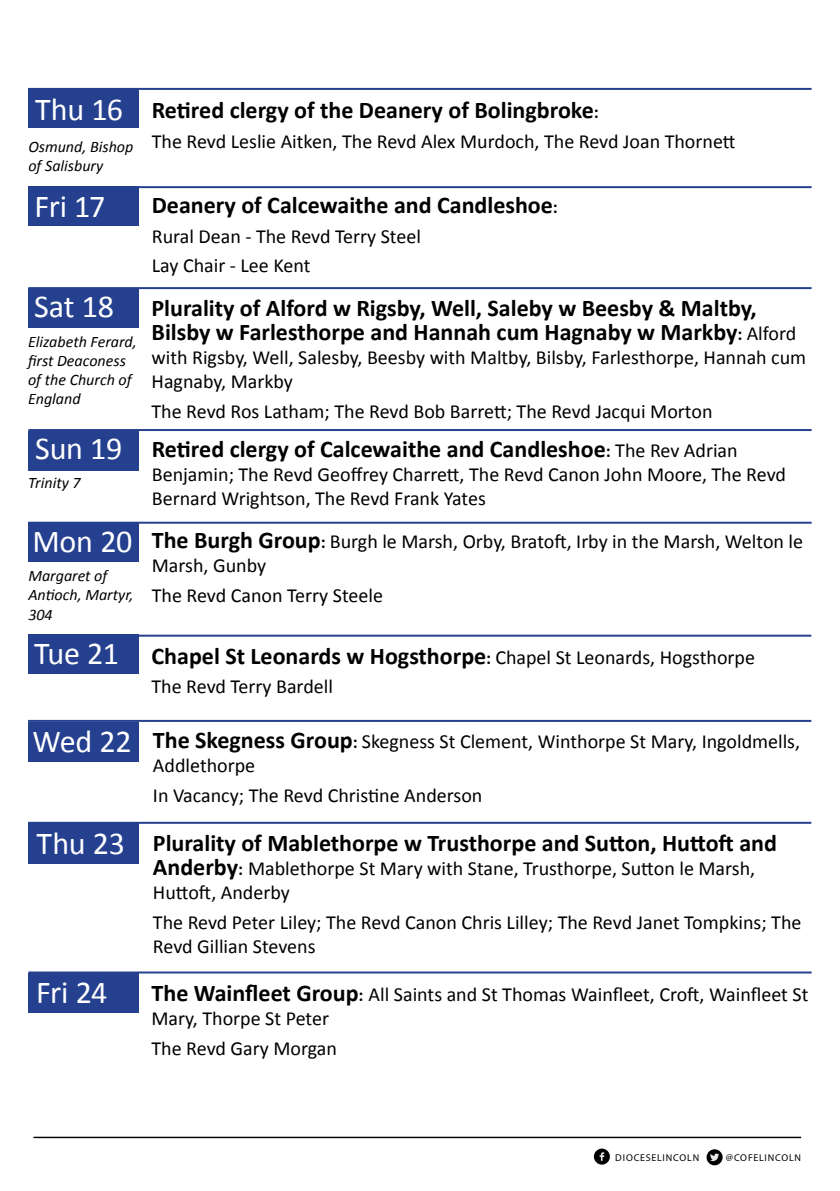
<style>
.page{position:relative;width:840px;height:1191px;background:#fff}
.page>*{position:absolute;margin:0;border:0;box-sizing:border-box;transform-origin:0 0}
.t1{font:32px "Calibri";letter-spacing:-.01em;color:#fff}
.t2{font:700 24px/24px "Calibri";color:#000}
.t3{font:20px/24px "Calibri";color:#000}
.t4{font:italic 16px/19.2px "Calibri";color:#000}
.t5{font:9.8px "Myriad Pro";letter-spacing:.08em;color:#000}
.s1{font-size:18px}
.s2{font-weight:400;font-size:20px}
.s3{font-weight:400;font-size:32px;color:#fff}
.s4{font-size:32px;color:#fff}
.s5{font-weight:700;font-size:24px}
.s6{font-weight:700;font-size:18px}
</style>
<div class="page">
<hr style="left:33px;top:1136px;width:767px;height:2px;background:#000">
<svg style="left:593px;top:1148px;width:16px;height:16px"></svg>
<svg style="left:599px;top:1152px;width:5px;height:8px"></svg>
<svg style="left:706px;top:1149px;width:16px;height:16px"></svg>
<svg style="left:709px;top:1153px;width:9px;height:8px"></svg>
<div style="left:28px;top:88px;width:111px;height:40px;background:#25408f"></div>
<div style="left:28px;top:186px;width:111px;height:40px;background:#25408f"></div>
<div style="left:28px;top:288px;width:111px;height:39px;background:#25408f"></div>
<hr style="left:28px;top:522px;width:783px;height:2px;background:#25408f">
<div style="left:28px;top:522px;width:111px;height:39px;background:#25408f"></div>
<hr style="left:28px;top:634px;width:782px;height:2px;background:#25408f">
<hr style="left:28px;top:720px;width:782px;height:2px;background:#25408f">
<div style="left:28px;top:634px;width:111px;height:40px;background:#25408f"></div>
<div style="left:28px;top:722px;width:111px;height:39px;background:#25408f"></div>
<hr style="left:28px;top:822px;width:782px;height:2px;background:#25408f">
<hr style="left:28px;top:971px;width:783px;height:2px;background:#25408f">
<div style="left:28px;top:823px;width:111px;height:40px;background:#25408f"></div>
<div style="left:28px;top:973px;width:111px;height:39px;background:#25408f"></div>
<hr style="left:28px;top:429px;width:783px;height:2px;background:#25408f">
<div style="left:28px;top:431px;width:111px;height:40px;background:#25408f"></div>
<hr style="left:28px;top:287px;width:783px;height:2px;background:#25408f">
<hr style="left:28px;top:186px;width:783px;height:2px;background:#25408f">
<hr style="left:28px;top:88px;width:783px;height:2px;background:#25408f">
<h1 class="t1" style="left:35px;top:89px;width:89px">Thu 16</h1>
<p class="t4" style="left:28px;top:136px;width:106px">Osmund, Bishop of Salisbury</p>
<h1 class="t1" style="left:35px;top:186px;width:72px">Fri 17</h1>
<h1 class="t1" style="left:34px;top:286px;width:81px">Sat 18</h1>
<p class="t4" style="left:28px;top:331px;width:110px">Elizabeth Ferard, first Deaconess of the Church of<br>England</p>
<p class="t2" style="left:152px;top:98px;width:448px">Retired clergy of the Deanery of Bolingbroke<span class="s1">:</span></p>
<p class="t3" style="left:152px;top:129px;width:585px">The Revd Leslie Aitken, The Revd Alex Murdoch, The Revd Joan Thornett</p>
<p class="t2" style="left:152px;top:193px;width:407px">Deanery of Calcewaithe and Candleshoe<span class="s1">:</span></p>
<p class="t3" style="left:152px;top:221px;width:270px;line-height:29.6px">Rural Dean - The Revd Terry Steel<br>Lay Chair - Lee Kent</p>
<p class="t2" style="left:151px;top:296px;width:646px">Plurality of Alford w Rigsby, Well, Saleby w Beesby &amp; Maltby,<br>Bilsby w Farlesthorpe and Hannah cum Hagnaby w Markby<span class="s1">:</span> <span class="s2">Alford</span></p>
<p class="t3" style="left:151px;top:345px;width:656px">with Rigsby, Well, Salesby, Beesby with Maltby, Bilsby, Farlesthorpe, Hannah cum<br>Hagnaby, Markby</p>
<p class="t3" style="left:151px;top:399px;width:562px">The Revd Ros Latham; The Revd Bob Barrett; The Revd Jacqui Morton</p>
<p class="t2" style="left:35px;top:437px;width:703px"><span class="s3">Sun 19</span> Retired clergy of Calcewaithe and Candleshoe<span class="s1">:</span> <span class="s2">The Rev Adrian</span></p>
<p class="t3" style="left:152px;top:462px;width:635px">Benjamin; The Revd Geoffrey Charrett, The Revd Canon John Moore, The Revd<br>Bernard Wrightson, The Revd Frank Yates</p>
<p class="t4" style="left:28px;top:472px;width:54px">Trinity 7</p>
<p class="t3" style="left:152px;top:529px;width:652px;text-indent:-119px"><span class="s4">Mon 20</span> <span class="s5">The Burgh Group</span><span class="s6">:</span> Burgh le Marsh, Orby, Bratoft, Irby in the Marsh, Welton le<br>Marsh, Gunby</p>
<p class="t3" style="left:152px;top:583px;width:232px">The Revd Canon Terry Steele</p>
<h1 class="t1" style="left:34px;top:633px;width:86px">Tue 21</h1>
<p class="t4" style="left:28px;top:566px;width:107px">Margaret of<br>Antioch, Martyr,<br>304</p>
<p class="t2" style="left:151px;top:643px;width:604px">Chapel St Leonards w Hogsthorpe<span class="s1">:</span> <span class="s2">Chapel St Leonards, Hogsthorpe</span></p>
<p class="t3" style="left:151px;top:674px;width:183px">The Revd Terry Bardell</p>
<p class="t3" style="left:153px;top:730px;width:648px;text-indent:-120px"><span class="s4">Wed 22</span> <span class="s5">The Skegness Group</span><span class="s6">:</span> Skegness St Clement, Winthorpe St Mary, Ingoldmells,<br>Addlethorpe</p>
<p class="t3" style="left:153px;top:783px;width:331px">In Vacancy; The Revd Christine Anderson</p>
<h1 class="t1" style="left:37px;top:822px;width:90px">Thu 23</h1>
<p class="t2" style="left:153px;top:831px;width:625px">Plurality of Mablethorpe w Trusthorpe and Sutton, Huttoft and</p>
<p class="t3" style="left:153px;top:856px;width:603px"><span class="s5">Anderby</span><span class="s6">:</span> Mablethorpe St Mary with Stane, Trusthorpe, Sutton le Marsh,<br>Huttoft, Anderby</p>
<p class="t3" style="left:153px;top:910px;width:649px">The Revd Peter Liley; The Revd Canon Chris Lilley; The Revd Janet Tompkins; The<br>Revd Gillian Stevens</p>
<p class="t3" style="left:151px;top:982px;width:658px"><span class="s5">The Wainfleet Group</span><span class="s6">:</span> All Saints and St Thomas Wainfleet, Croft, Wainfleet St<br>Mary, Thorpe St Peter</p>
<p class="t3" style="left:151px;top:1036px;width:187px">The Revd Gary Morgan</p>
<h1 class="t1" style="left:36px;top:972px;width:73px">Fri 24</h1>
<p class="t5" style="left:615px;top:1151px;width:85px">DIOCESELINCOLN</p>
<p class="t5" style="left:725px;top:1151px;width:77px">@COFELINCOLN</p>
</div>
